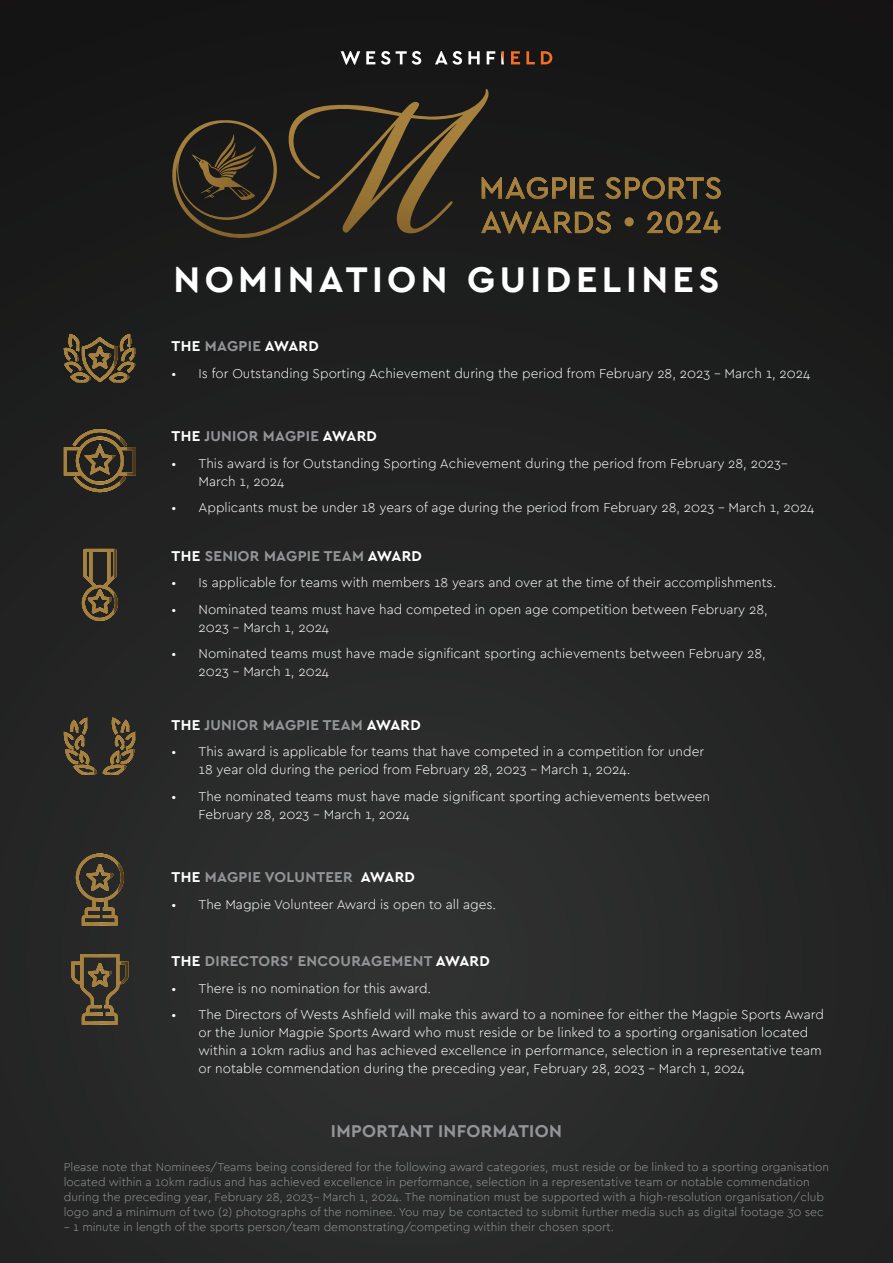
<style>
.page{position:relative;width:893px;height:1263px;background:#fff}
.page>*{position:absolute;margin:0;border:0;box-sizing:border-box;transform-origin:0 0}
.t1{font:700 37.5px "Cera GR";letter-spacing:.12em;color:#fff}
.t2{font:700 18px "Cera GR";letter-spacing:.02em;color:#939598}
.t3{font:700 15px "Cera GR";letter-spacing:.02em;color:#939598}
.t4{font:700 15px "Cera GR";letter-spacing:.02em;color:#fff}
.t5{font:300 13.5px/18px "Cera GR";color:#fff}
.t6{font:300 12px/15px "Cera GR";color:#939598}
.s1{color:#939598}
.s2{color:#fff}
</style>
<div class="page">
<div style="left:0;top:0;width:893px;height:1263px;background:linear-gradient(to bottom,#171717,#2d2e2e)"></div>
<svg style="left:511px;top:51px;width:9px;height:13px"></svg>
<svg style="left:526px;top:51px;width:9px;height:13px"></svg>
<svg style="left:541px;top:51px;width:11px;height:13px"></svg>
<svg style="left:341px;top:51px;width:19px;height:14px"></svg>
<svg style="left:366px;top:51px;width:9px;height:13px"></svg>
<svg style="left:381px;top:51px;width:9px;height:14px"></svg>
<svg style="left:396px;top:51px;width:25px;height:14px"></svg>
<svg style="left:435px;top:51px;width:27px;height:14px"></svg>
<svg style="left:468px;top:51px;width:12px;height:13px"></svg>
<svg style="left:487px;top:51px;width:8px;height:13px"></svg>
<svg style="left:501px;top:51px;width:3px;height:13px"></svg>
<svg style="left:64px;top:334px;width:72px;height:48px"></svg>
<svg style="left:64px;top:429px;width:72px;height:63px"></svg>
<svg style="left:71px;top:954px;width:57px;height:71px"></svg>
<svg style="left:64px;top:718px;width:33px;height:56px"></svg>
<svg style="left:103px;top:717px;width:33px;height:57px"></svg>
<svg style="left:76px;top:853px;width:48px;height:72px"></svg>
<svg style="left:82px;top:549px;width:36px;height:72px"></svg>
<svg style="left:164px;top:89px;width:325px;height:153px"></svg>
<svg style="left:482px;top:177px;width:89px;height:22px"></svg>
<svg style="left:571px;top:177px;width:3px;height:22px"></svg>
<svg style="left:580px;top:177px;width:14px;height:22px"></svg>
<svg style="left:605px;top:177px;width:116px;height:22px"></svg>
<svg style="left:481px;top:211px;width:130px;height:22px"></svg>
<svg style="left:647px;top:211px;width:73px;height:22px"></svg>
<svg style="left:625px;top:217px;width:9px;height:9px"></svg>
<h1 class="t1" style="left:173px;top:258px;width:547px">NOMINATION GUIDELINES</h1>
<p class="t4" style="left:172px;top:338px;width:149px">THE <span class="s1">MAGPIE</span> AWARD</p>
<p class="t5" style="left:171px;top:364px;width:640px">• Is for Outstanding Sporting Achievement during the period from February 28, 2023 – March 1, 2024</p>
<p class="t3" style="left:172px;top:427px;width:207px"><span class="s2">THE</span> JUNIOR MAGPIE <span class="s2">AWARD</span></p>
<p class="t5" style="left:198px;top:454px;width:591px;text-indent:-27px">• This award is for Outstanding Sporting Achievement during the period from February 28, 2023–<br>March 1, 2024</p>
<p class="t5" style="left:171px;top:499px;width:644px">• Applicants must be under 18 years of age during the period from February 28, 2023 – March 1, 2024</p>
<p class="t3" style="left:172px;top:547px;width:252px"><span class="s2">THE</span> SENIOR MAGPIE TEAM <span class="s2">AWARD</span></p>
<p class="t5" style="left:171px;top:574px;width:606px">• Is applicable for teams with members 18 years and over at the time of their accomplishments.</p>
<p class="t5" style="left:198px;top:600px;width:571px;text-indent:-27px">• Nominated teams must have had competed in open age competition between February 28,<br>2023 – March 1, 2024</p>
<p class="t5" style="left:198px;top:645px;width:569px;text-indent:-27px">• Nominated teams must have made significant sporting achievements between February 28,<br>2023 – March 1, 2024</p>
<p class="t3" style="left:172px;top:716px;width:251px"><span class="s2">THE</span> JUNIOR MAGPIE TEAM <span class="s2">AWARD</span></p>
<p class="t5" style="left:198px;top:743px;width:507px;text-indent:-27px">• This award is applicable for teams that have competed in a competition for under<br>18 year old during the period from February 28, 2023 – March 1, 2024.</p>
<p class="t5" style="left:198px;top:787px;width:513px;text-indent:-27px">• The nominated teams must have made significant sporting achievements between<br>February 28, 2023 – March 1, 2024</p>
<p class="t3" style="left:172px;top:869px;width:245px"><span class="s2">THE</span> MAGPIE VOLUNTEER <span class="s2">AWARD</span></p>
<p class="t5" style="left:171px;top:895px;width:326px">• The Magpie Volunteer Award is open to all ages.</p>
<p class="t3" style="left:172px;top:952px;width:320px"><span class="s2">THE</span> DIRECTORS’ ENCOURAGEMENT <span class="s2">AWARD</span></p>
<p class="t5" style="left:171px;top:979px;width:261px">• There is no nomination for this award.</p>
<p class="t5" style="left:199px;top:1006px;width:627px;text-indent:-27px">• The Directors of Wests Ashfield will make this award to a nominee for either the Magpie Sports Award or the Junior Magpie Sports Award who must reside or be linked to a sporting organisation located within a 10km radius and has achieved excellence in performance, selection in a representative team or notable commendation during the preceding year, February 28, 2023 – March 1, 2024</p>
<h2 class="t2" style="left:331px;top:1121px;width:233px">IMPORTANT INFORMATION</h2>
<p class="t6" style="left:64px;top:1159px;width:767px">Please note that Nominees/Teams being considered for the following award categories, must reside or be linked to a sporting organisation located within a 10km radius and has achieved excellence in performance, selection in a representative team or notable commendation during the preceding year, February 28, 2023– March 1, 2024. The nomination must be supported with a high-resolution organisation/club logo and a minimum of two (2) photographs of the nominee. You may be contacted to submit further media such as digital footage 30 sec</p>
<p class="t6" style="left:64px;top:1219px;width:552px">– 1 minute in length of the sports person/team demonstrating/competing within their chosen sport.</p>
</div>
